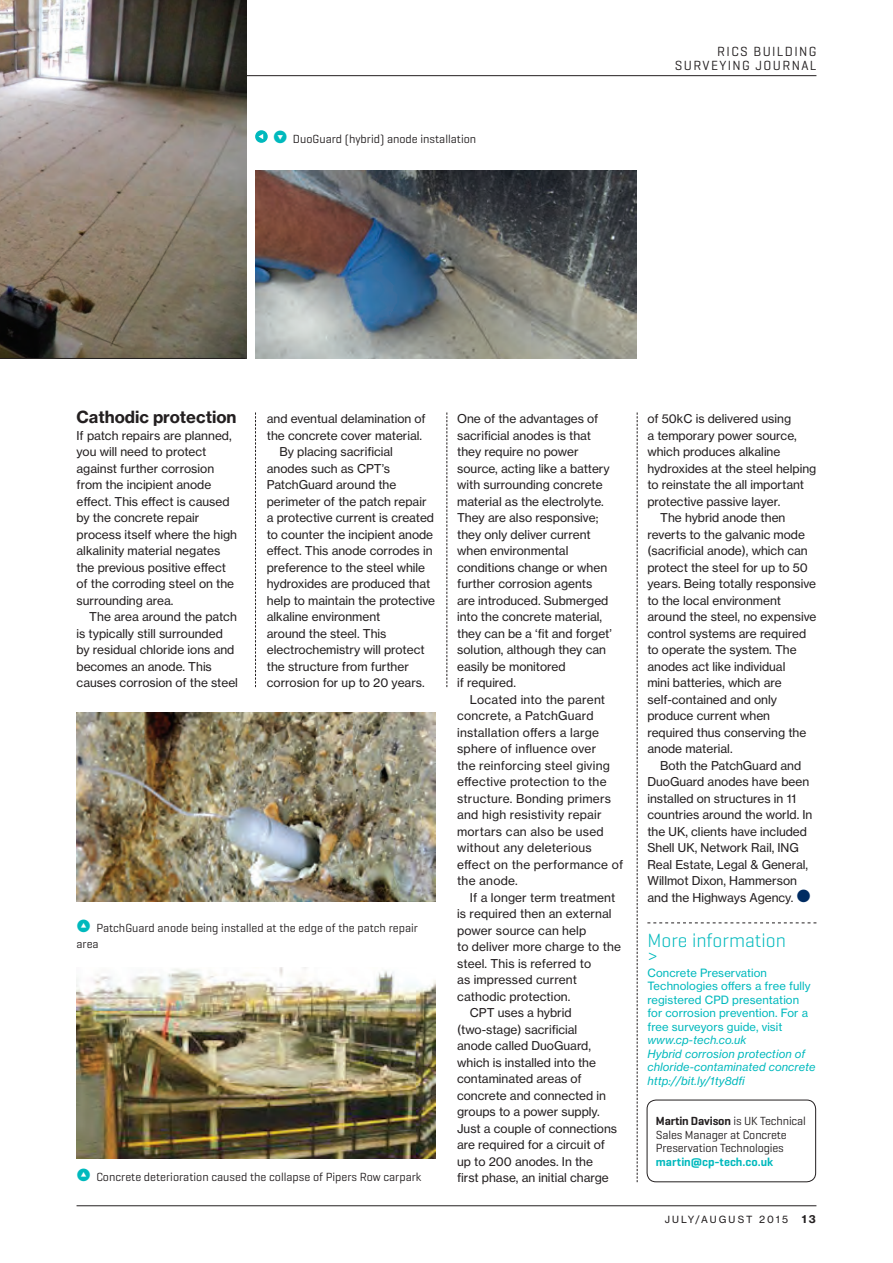
<style>
.page{position:relative;width:893px;height:1263px;background:#fff}
.page>*{position:absolute;margin:0;border:0;box-sizing:border-box;transform-origin:0 0}
.Further_info_header{font:300 19.5px "Geogrotesque";color:#00b9bd}
._05_X-head{font:16.5px "N Haas Grotesk TX Std 75 Bd";color:#231f20}
.t1{font:13.5px/13.5px "Geogrotesque";letter-spacing:.1em;color:#231f20;text-align:right}
._03_Body_copy_INDENT{font:12px/16.5px "N Haas Grotesk TX Std 55 Rg";color:#231f20}
._03_Body_copy_INDENT-2{font:12px/16.5px "N Haas Grotesk TX Std 55 Rg";letter-spacing:.02em;color:#231f20}
._06_Byline___bold{font:12px/13.5px "Geogrotesque";color:#231f20}
._06_Byline___bold-2{font:600 12px "Geogrotesque";color:#00b9bd}
.Further_info_body_gr{font:11.25px/13.5px "N Haas Grotesk TX Std 55 Rg";letter-spacing:.01em;color:#00b9bd}
.Further_info_body_gr-2{font:11.25px/13.5px "N Haas Grotesk TX Std 56 It";letter-spacing:.01em;color:#00b9bd}
.t2{font:10.5px "N Haas Grotesk TX Std 75 Bd";color:#231f20}
.t3{font:9.75px "N Haas Grotesk TX Std 55 Rg";letter-spacing:.215em;color:#231f20}
.s1{color:#00b9bd}
.s2{font-family:"N Haas Grotesk TX Std 56 It"}
.s3{font-weight:600}
</style>
<div class="page">
<hr style="left:77px;top:1205px;width:739px;height:1px;background:#231f20">
<hr style="left:0;top:75px;width:816px;height:1px;background:#231f20">
<img style="left:0;top:0;width:247px;height:359px">
<hr style="left:0;top:358px;width:246px;height:1px;background:#231f20">
<svg style="left:255px;top:412px;width:1px;height:275px"></svg>
<svg style="left:446px;top:412px;width:1px;height:275px"></svg>
<div style="left:647px;top:1100px;width:169px;height:82px;border:1px solid #231f20;border-radius:9px"></div>
<svg style="left:637px;top:412px;width:1px;height:770px"></svg>
<svg style="left:647px;top:922px;width:169px;height:1px"></svg>
<img style="left:77px;top:712px;width:359px;height:190px">
<img style="left:77px;top:968px;width:359px;height:191px">
<img style="left:255px;top:170px;width:382px;height:189px">
<svg style="left:255px;top:130px;width:13px;height:13px"></svg>
<p class="_06_Byline___bold" style="left:273px;top:132px;width:205px"><span class="s1">●</span> DuoGuard (hybrid) anode installation</p>
<p class="t1" style="left:675px;top:45px;width:143px">RICS BUILDING<br>SURVEYING JOURNAL</p>
<p class="_05_X-head" style="left:77px;top:407px;width:161px">Cathodic protection</p>
<p class="_03_Body_copy_INDENT" style="left:77px;top:427px;width:162px">If patch repairs are planned, you will need to protect against further corrosion from the incipient anode effect. This effect is caused by the concrete repair process itself where the high alkalinity material negates the previous positive effect of the corroding steel on the surrounding area.</p>
<p class="_03_Body_copy_INDENT" style="left:77px;top:608px;width:163px;text-indent:13px">The area around the patch is typically still surrounded by residual chloride ions and becomes an anode. This causes corrosion of the steel</p>
<p class="_03_Body_copy_INDENT" style="left:267px;top:410px;width:160px">and eventual delamination of the concrete cover material.</p>
<p class="_03_Body_copy_INDENT" style="left:267px;top:443px;width:170px;text-indent:13px">By placing sacrificial anodes such as CPT’s<br>PatchGuard around the perimeter of the patch repair a protective current is created to counter the incipient anode effect. This anode corrodes in preference to the steel while hydroxides are produced that help to maintain the protective alkaline environment<br>around the steel. This electrochemistry will protect the structure from further corrosion for up to 20 years.</p>
<p class="_06_Byline___bold" style="left:77px;top:919px;width:343px;line-height:16.5px;text-indent:20px">PatchGuard anode being installed at the edge of the patch repair area</p>
<p class="_06_Byline___bold" style="left:96px;top:1170px;width:327px">Concrete deterioration caused the collapse of Pipers Row carpark</p>
<p class="_03_Body_copy_INDENT" style="left:457px;top:410px;width:156px">One of the advantages of sacrificial anodes is that they require no power source, acting like a battery with surrounding concrete material as the electrolyte.<br>They are also responsive; they only deliver current when environmental conditions change or when further corrosion agents are introduced. Submerged into the concrete material, they can be a ‘fit and forget’ solution, although they can easily be monitored</p>
<p class="_03_Body_copy_INDENT" style="left:457px;top:674px;width:60px">if required.</p>
<p class="_03_Body_copy_INDENT-2" style="left:457px;top:691px;width:168px;text-indent:13px">Located into the parent concrete, a PatchGuard installation offers a large sphere of influence over<br>the reinforcing steel giving effective protection to the structure. Bonding primers and high resistivity repair mortars can also be used without any deleterious effect on the performance of the anode.</p>
<p class="_03_Body_copy_INDENT" style="left:457px;top:889px;width:160px;text-indent:13px">If a longer term treatment is required then an external power source can help</p>
<p class="_03_Body_copy_INDENT" style="left:457px;top:938px;width:165px">to deliver more charge to the steel. This is referred to</p>
<p class="_03_Body_copy_INDENT" style="left:457px;top:971px;width:121px">as impressed current cathodic protection.</p>
<p class="_03_Body_copy_INDENT" style="left:457px;top:1004px;width:162px;text-indent:13px">CPT uses a hybrid (two-stage) sacrificial<br>anode called DuoGuard, which is installed into the contaminated areas of concrete and connected in groups to a power supply.<br>Just a couple of connections are required for a circuit of up to 200 anodes. In the first phase, an initial charge</p>
<p class="_03_Body_copy_INDENT" style="left:647px;top:410px;width:170px">of 50kC is delivered using<br>a temporary power source, which produces alkaline hydroxides at the steel helping to reinstate the all important protective passive layer.</p>
<p class="_03_Body_copy_INDENT" style="left:647px;top:509px;width:171px;text-indent:13px">The hybrid anode then reverts to the galvanic mode (sacrificial anode), which can protect the steel for up to 50 years. Being totally responsive to the local environment around the steel, no expensive control systems are required to operate the system. The anodes act like individual<br>mini batteries, which are</p>
<p class="_03_Body_copy_INDENT" style="left:647px;top:691px;width:160px">self-contained and only produce current when required thus conserving the anode material.</p>
<p class="_03_Body_copy_INDENT" style="left:647px;top:757px;width:167px;text-indent:13px">Both the PatchGuard and<br>DuoGuard anodes have been installed on structures in 11 countries around the world. In the UK, clients have included<br>Shell UK, Network Rail, ING<br>Real Estate, Legal &amp; General,<br>Willmot Dixon, Hammerson and the Highways Agency.</p>
<p class="Further_info_header" style="left:647px;top:928px;width:140px">More information</p>
<p class="Further_info_header" style="left:647px;top:944px;width:12px">&gt;</p>
<p class="Further_info_body_gr" style="left:647px;top:966px;width:165px">Concrete Preservation<br>Technologies offers a free fully registered CPD presentation for corrosion prevention. For a free surveyors guide, visit <span class="s2">www.cp-tech.co.uk</span></p>
<p class="Further_info_body_gr-2" style="left:647px;top:1047px;width:170px">Hybrid corrosion protection of chloride-contaminated concrete</p>
<p class="Further_info_body_gr-2" style="left:647px;top:1074px;width:99px">http://bit.ly/1ty8dfi</p>
<p class="_06_Byline___bold" style="left:656px;top:1114px;width:151px"><span class="s3">Martin Davison</span> is UK Technical<br>Sales Manager at Concrete<br>Preservation Technologies</p>
<p class="_06_Byline___bold-2" style="left:656px;top:1154px;width:119px">martin@cp-tech.co.uk</p>
<p class="t3" style="left:665px;top:1214px;width:125px">JULY/AUGUST 2015</p>
<p class="t2" style="left:802px;top:1213px;width:16px">13</p>
</div>
